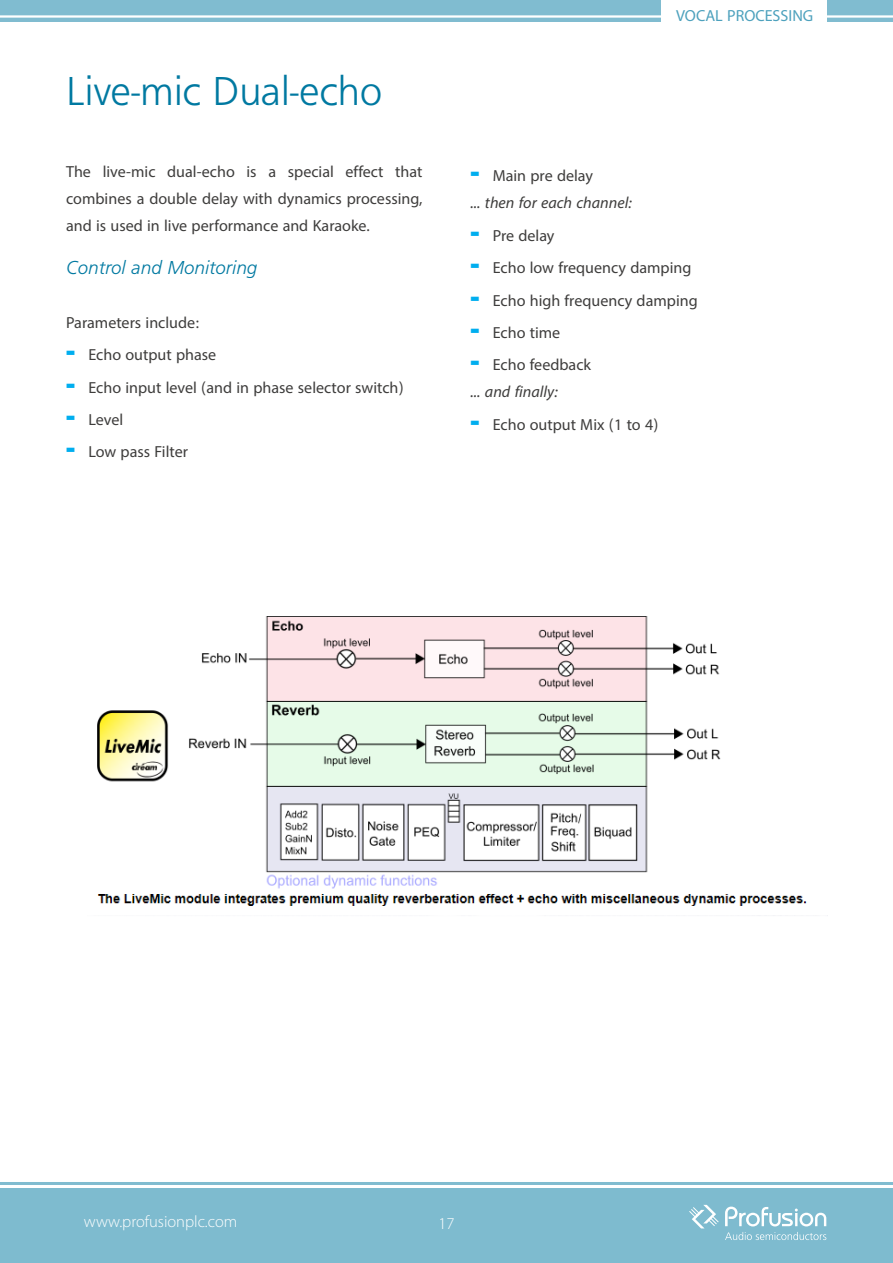
<style>
.page{position:relative;width:893px;height:1263px;background:#fff}
.page>*{position:absolute;margin:0;border:0;box-sizing:border-box;transform-origin:0 0}
.Paragraph_copy{font:300 42px "Frugal Sans";color:#0079a1}
.Paragraph_copy-2{font:22.5px/27px "Myriad Arabic";color:#3e3d3c;text-align:justify}
.Paragraph_copy-3{font:italic 22.5px "Myriad Arabic";color:#3e3d3c}
.Paragraph_copy-4{font:22.5px "Myriad Arabic";color:#4da1bd}
.Paragraph_copy-5{font:italic 300 19.5px "Frugal Sans";color:#0079a1}
.t1{font:300 16.5px "Myriad Pro";color:#fff}
.s1{font-family:"Arial";font-weight:900;font-size:27px;color:#00aeef}
</style>
<div class="page">
<div style="left:0;top:1188px;width:893px;height:75px;background:#7ebbcf"></div>
<svg style="left:725px;top:1206px;width:101px;height:20px"></svg>
<svg style="left:725px;top:1232px;width:101px;height:8px"></svg>
<svg style="left:689px;top:1205px;width:30px;height:23px"></svg>
<hr style="left:0;top:1182px;width:893px;height:3px;background:#0079a1">
<div style="left:0;top:0;width:893px;height:21px;background:#80bcd0"></div>
<hr style="left:0;top:15px;width:893px;height:3px;background:#fff">
<img style="left:97px;top:616px;width:710px;height:300px">
<div style="left:661px;top:0;width:166px;height:35px;background:#fff"></div>
<p class="Paragraph_copy" style="left:66px;top:68px;width:318px">Live-mic Dual-echo</p>
<p class="Paragraph_copy-2" style="left:66px;top:158px;width:358px">The live-mic dual-echo is a special effect that combines a double delay with dynamics processing, and is used in live performance and Karaoke.</p>
<p class="Paragraph_copy-5" style="left:66px;top:256px;width:193px">Control and Monitoring</p>
<p class="Paragraph_copy-2" style="left:66px;top:309px;width:135px">Parameters include:</p>
<p class="Paragraph_copy-2" style="left:66px;top:341px;width:152px"><span class="s1">-</span> Echo output phase</p>
<p class="Paragraph_copy-2" style="left:66px;top:374px;width:339px"><span class="s1">-</span> Echo input level (and in phase selector switch)</p>
<p class="Paragraph_copy-2" style="left:66px;top:406px;width:59px"><span class="s1">-</span> Level</p>
<p class="Paragraph_copy-2" style="left:66px;top:439px;width:123px"><span class="s1">-</span> Low pass Filter</p>
<p class="Paragraph_copy-4" style="left:676px;top:0;width:139px">VOCAL PROCESSING</p>
<p class="Paragraph_copy-2" style="left:470px;top:163px;width:124px"><span class="s1">-</span> Main pre delay</p>
<p class="Paragraph_copy-3" style="left:470px;top:188px;width:163px">... then for each channel:</p>
<p class="Paragraph_copy-2" style="left:470px;top:222px;width:86px"><span class="s1">-</span> Pre delay</p>
<p class="Paragraph_copy-2" style="left:470px;top:254px;width:222px"><span class="s1">-</span> Echo low frequency damping</p>
<p class="Paragraph_copy-2" style="left:470px;top:287px;width:229px"><span class="s1">-</span> Echo high frequency damping</p>
<p class="Paragraph_copy-2" style="left:470px;top:319px;width:91px"><span class="s1">-</span> Echo time</p>
<p class="Paragraph_copy-2" style="left:470px;top:352px;width:122px"><span class="s1">-</span> Echo feedback</p>
<p class="Paragraph_copy-3" style="left:470px;top:377px;width:89px">... and finally:</p>
<p class="Paragraph_copy-2" style="left:470px;top:411px;width:190px"><span class="s1">-</span> Echo output Mix (1 to 4)</p>
<p class="t1" style="left:84px;top:1213px;width:155px">www.profusionplc.com</p>
<p class="t1" style="left:438px;top:1214px;width:18px">17</p>
</div>
